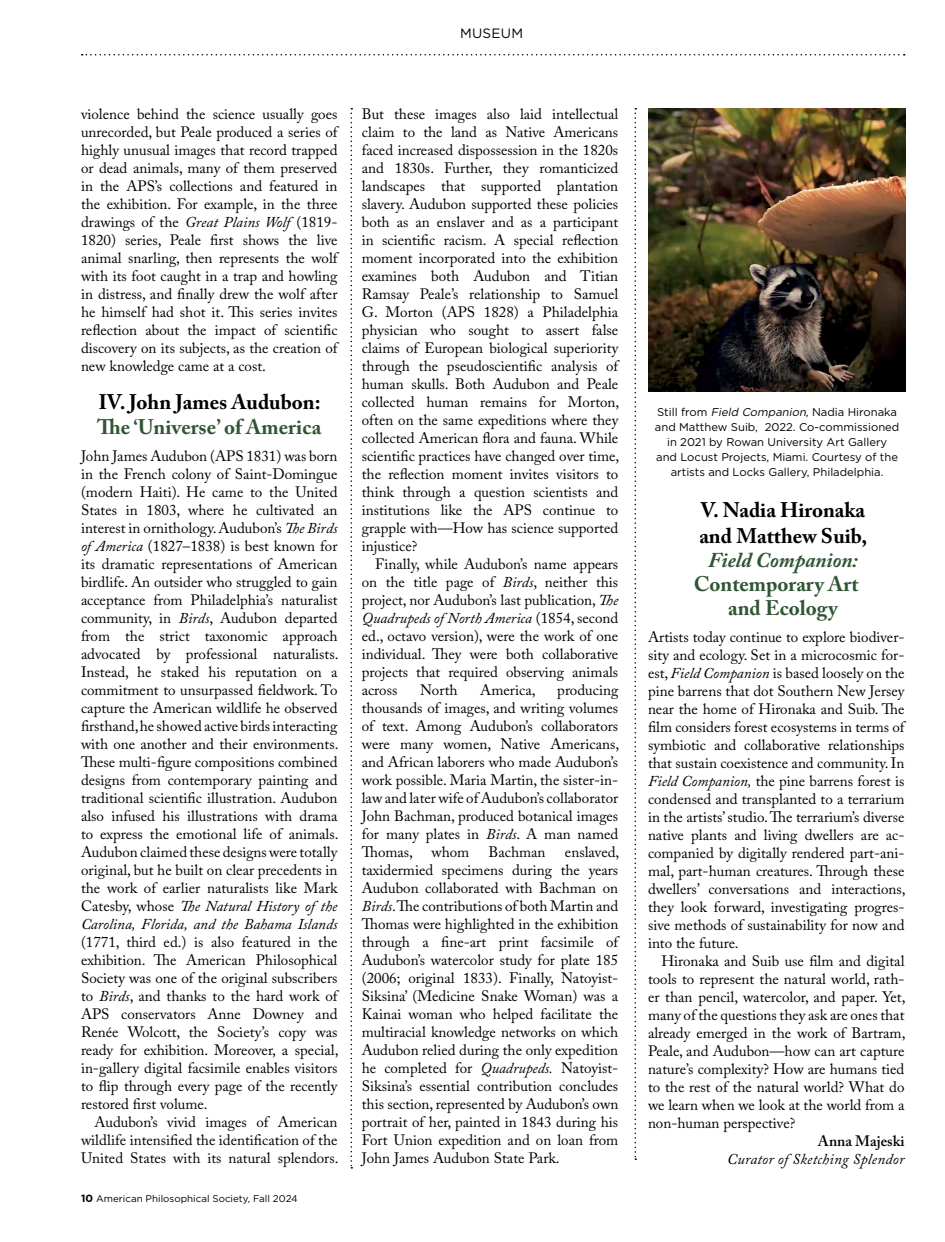
<style>
.page{position:relative;width:945px;height:1242px;background:#fff}
.page>*{position:absolute;margin:0;border:0;box-sizing:border-box;transform-origin:0 0}
.t1{font:700 21px/25.5px "Adobe Caslon Pro";color:#000}
.t2{font:700 21px/24px "Adobe Caslon Pro";color:#315533}
.t3{font:italic 700 21px "Adobe Caslon Pro";color:#315533}
.t4{font:15px/18px "Adobe Caslon Pro";color:#000;text-align:justify}
.t5{font:italic 15px "Adobe Caslon Pro";letter-spacing:.02em;color:#000}
.t6{font:600 15px "Adobe Caslon Pro";color:#000}
.t7{font:13.5px "Gotham";letter-spacing:.02em;color:#000}
.t8{font:11.25px/15px "Gotham";color:#000;text-align:center}
.t9{font:9.75px "Gotham";color:#000}
.s1{font-style:italic}
.s2{font-weight:700;font-size:10.5px}
</style>
<div class="page">
<svg style="left:82px;top:54px;width:823px;height:2px"></svg>
<svg style="left:635px;top:108px;width:1px;height:1052px"></svg>
<svg style="left:351px;top:108px;width:1px;height:1061px"></svg>
<img style="left:649px;top:108px;width:256px;height:284px">
<p class="t7" style="left:460px;top:24px;width:64px">MUSEUM</p>
<p class="t4" style="left:81px;top:105px;width:258px">violence behind the science usually goes unrecorded, but Peale produced a series of highly unusual images that record trapped or dead animals, many of them preserved in the APS’s collections and featured in the exhibition. For example, in the three drawings of the <span class="s1">Great Plains Wolf</span> (1819- 1820) series, Peale first shows the live animal snarling, then represents the wolf with its foot caught in a trap and howling in distress, and finally drew the wolf after he himself had shot it. This series invites reflection about the impact of scientific discovery on its subjects, as the creation of new knowledge came at a cost.</p>
<h1 class="t1" style="left:99px;top:389px;width:224px">IV. John James Audubon:</h1>
<h1 class="t2" style="left:97px;top:415px;width:226px">The ‘Universe’ of America</h1>
<p class="t4" style="left:81px;top:447px;width:259px">John James Audubon (APS 1831) was born in the French colony of Saint-Domingue (modern Haiti). He came to the United States in 1803, where he cultivated an interest in ornithology. Audubon’s <span class="s1">The Birds of America</span> (1827–1838) is best known for its dramatic representations of American birdlife. An outsider who struggled to gain acceptance from Philadelphia’s naturalist community, in <span class="s1">Birds</span>, Audubon departed from the strict taxonomic approach advocated by professional naturalists.<br>Instead, he staked his reputation on a commitment to unsurpassed fieldwork. To capture the American wildlife he observed firsthand, he showed active birds interacting with one another and their environments.<br>These multi-figure compositions combined designs from contemporary painting and traditional scientific illustration. Audubon also infused his illustrations with drama to express the emotional life of animals.<br>Audubon claimed these designs were totally original, but he built on clear precedents in the work of earlier naturalists like Mark Catesby, whose <span class="s1">The Natural History of the Carolina, Florida, and the Bahama Islands</span></p>
<p class="t4" style="left:81px;top:933px;width:259px">(1771, third ed.) is also featured in the exhibition. The American Philosophical Society was one of the original subscribers to <span class="s1">Birds</span>, and thanks to the hard work of APS conservators Anne Downey and Renée Wolcott, the Society’s copy was ready for exhibition. Moreover, a special, in-gallery digital facsimile enables visitors to flip through every page of the recently restored first volume.</p>
<p class="t4" style="left:81px;top:1113px;width:259px;text-indent:14px">Audubon’s vivid images of American wildlife intensified the identification of the United States with its natural splendors.</p>
<p class="t9" style="left:81px;top:1192px;width:218px"><span class="s2">10</span> American Philosophical Society, Fall 2024</p>
<p class="t4" style="left:362px;top:105px;width:259px">But these images also laid intellectual claim to the land as Native Americans faced increased dispossession in the 1820s and 1830s. Further, they romanticized landscapes that supported plantation slavery. Audubon supported these policies both as an enslaver and as a participant in scientific racism. A special reflection moment incorporated into the exhibition examines both Audubon and Titian Ramsay Peale’s relationship to Samuel G. Morton (APS 1828) a Philadelphia physician who sought to assert false claims of European biological superiority through the pseudoscientific analysis of human skulls. Both Audubon and Peale collected human remains for Morton, often on the same expeditions where they collected American flora and fauna. While scientific practices have changed over time, the reflection moment invites visitors to think through a question scientists and institutions like the APS continue to grapple with—How has science supported injustice?</p>
<p class="t4" style="left:362px;top:555px;width:258px;text-indent:14px">Finally, while Audubon’s name appears on the title page of <span class="s1">Birds</span>, neither this project, nor Audubon’s last publication, <span class="s1">The Quadrupeds of North America</span> (1854, second ed., octavo version), were the work of one individual. They were both collaborative projects that required observing animals across</p>
<p class="t4" style="left:420px;top:681px;width:39px">North</p>
<p class="t4" style="left:480px;top:681px;width:57px">America,</p>
<p class="t4" style="left:362px;top:681px;width:259px;text-indent:196px">producing thousands of images, and writing volumes of text. Among Audubon’s collaborators were many women, Native Americans, and African laborers who made Audubon’s work possible. Maria Martin, the sister-in&shy;law and later wife of Audubon’s collaborator John Bachman, produced botanical images for many plates in <span class="s1">Birds</span>. A man named Thomas, whom</p>
<p class="t4" style="left:362px;top:843px;width:259px;text-indent:203px">enslaved, taxidermied specimens during the years Audubon collaborated with Bachman on <span class="s1">Birds</span>. The contributions of both Martin and Thomas were highlighted in the exhibition through a fine-art print facsimile of Audubon’s watercolor study for plate 185 (2006; original 1833). Finally, Natoyist-Siksina’ (Medicine Snake Woman) was a Kainai woman who helped facilitate the multiracial knowledge networks on which Audubon relied during the only expedition he completed for <span class="s1">Quadrupeds.</span> Natoyist-Siksina’s essential contribution concludes this section, represented by Audubon’s own portrait of her, painted in 1843 during his Fort Union expedition and on loan from John James Audubon State Park.</p>
<p class="t4" style="left:489px;top:843px;width:59px">Bachman</p>
<p class="t8" style="left:655px;top:404px;width:246px">Still from <span class="s1">Field Companion,</span>Nadia Hironaka and Matthew Suib, 2022. Co-commissioned in 2021 by Rowan University Art Gallery<br>and Locust Projects, Miami. Courtesy of the artists and Locks Gallery, Philadelphia.</p>
<h1 class="t1" style="left:699px;top:497px;width:169px">V. Nadia Hironaka and Matthew Suib,</h1>
<h1 class="t3" style="left:708px;top:547px;width:151px">Field Companion:</h1>
<h1 class="t2" style="left:728px;top:571px;width:132px;text-indent:-34px">Contemporary Art and Ecology</h1>
<p class="t4" style="left:648px;top:627px;width:259px">Artists today continue to explore biodiver&shy;sity and ecology. Set in a microcosmic for&shy;est, <span class="s1">Field Companion</span> is based loosely on the pine barrens that dot Southern New Jersey near the home of Hironaka and Suib. The film considers forest ecosystems in terms of symbiotic and collaborative relationships that sustain coexistence and community. In <span class="s1">Field Companion,</span> the pine barrens forest is condensed and transplanted to a terrarium in the artists’ studio. The terrarium’s diverse native plants and living dwellers are ac&shy;companied by digitally rendered part-ani&shy;mal, part-human creatures. Through these dwellers’ conversations and interactions, they look forward, investigating progres&shy;sive methods of sustainability for now and into the future.</p>
<p class="t4" style="left:648px;top:951px;width:259px;text-indent:14px">Hironaka and Suib use film and digital tools to represent the natural world, rath&shy;er than pencil, watercolor, and paper. Yet, many of the questions they ask are ones that already emerged in the work of Bartram, Peale, and Audubon—how can art capture nature’s complexity? How are humans tied to the rest of the natural world? What do we learn when we look at the world from a non-human perspective?</p>
<p class="t6" style="left:818px;top:1132px;width:88px">Anna Majeski</p>
<p class="t5" style="left:727px;top:1150px;width:179px">Curator of Sketching Splendor</p>
</div>
